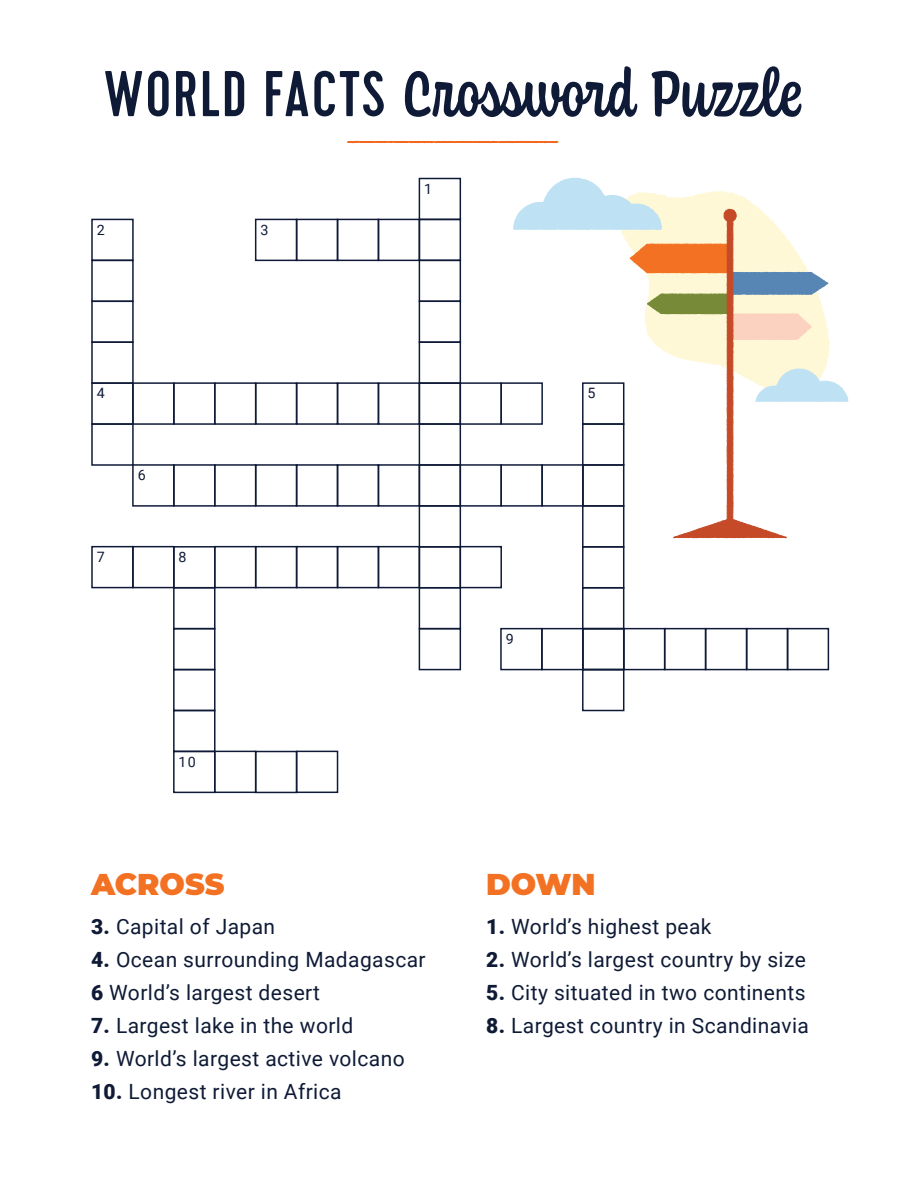
<style>
.page{position:relative;width:918px;height:1188px;background:#fff}
.page>*{position:absolute;margin:0;border:0;box-sizing:border-box;transform-origin:0 0}
.t1{font:500 67.5px "Coniferous";color:#0f1b36}
.t2{font:900 30px "Montserrat";color:#f37123}
.t3{font:21px/33px "Roboto";letter-spacing:.02em;color:#0f1b36}
.t4{font:14.25px "Roboto";color:#0e1a37}
.s1{font-family:"Cervo";font-size:64.5px}
.s2{font-weight:900}
</style>
<div class="page">
<div style="left:91px;top:219px;width:43px;height:42px;border:2px solid #0e1a37"></div>
<div style="left:91px;top:260px;width:43px;height:42px;border:2px solid #0e1a37"></div>
<div style="left:91px;top:301px;width:43px;height:42px;border:2px solid #0e1a37"></div>
<div style="left:91px;top:341px;width:43px;height:43px;border:2px solid #0e1a37"></div>
<div style="left:91px;top:382px;width:43px;height:43px;border:2px solid #0e1a37"></div>
<div style="left:91px;top:423px;width:43px;height:43px;border:2px solid #0e1a37"></div>
<div style="left:173px;top:587px;width:43px;height:42px;border:2px solid #0e1a37"></div>
<div style="left:173px;top:628px;width:43px;height:42px;border:2px solid #0e1a37"></div>
<div style="left:173px;top:669px;width:43px;height:42px;border:2px solid #0e1a37"></div>
<div style="left:173px;top:710px;width:43px;height:42px;border:2px solid #0e1a37"></div>
<div style="left:173px;top:751px;width:43px;height:42px;border:2px solid #0e1a37"></div>
<div style="left:296px;top:219px;width:42px;height:42px;border:2px solid #0e1a37"></div>
<div style="left:419px;top:178px;width:42px;height:42px;border:2px solid #0e1a37"></div>
<div style="left:419px;top:219px;width:42px;height:42px;border:2px solid #0e1a37"></div>
<div style="left:419px;top:260px;width:42px;height:42px;border:2px solid #0e1a37"></div>
<div style="left:419px;top:301px;width:42px;height:42px;border:2px solid #0e1a37"></div>
<div style="left:419px;top:341px;width:42px;height:43px;border:2px solid #0e1a37"></div>
<div style="left:419px;top:382px;width:42px;height:43px;border:2px solid #0e1a37"></div>
<div style="left:419px;top:423px;width:42px;height:43px;border:2px solid #0e1a37"></div>
<div style="left:419px;top:464px;width:42px;height:43px;border:2px solid #0e1a37"></div>
<div style="left:582px;top:505px;width:42px;height:43px;border:2px solid #0e1a37"></div>
<div style="left:582px;top:546px;width:42px;height:42px;border:2px solid #0e1a37"></div>
<div style="left:582px;top:587px;width:42px;height:42px;border:2px solid #0e1a37"></div>
<div style="left:582px;top:669px;width:42px;height:42px;border:2px solid #0e1a37"></div>
<div style="left:419px;top:505px;width:42px;height:43px;border:2px solid #0e1a37"></div>
<div style="left:419px;top:546px;width:42px;height:42px;border:2px solid #0e1a37"></div>
<div style="left:419px;top:587px;width:42px;height:42px;border:2px solid #0e1a37"></div>
<div style="left:419px;top:628px;width:42px;height:42px;border:2px solid #0e1a37"></div>
<div style="left:132px;top:464px;width:43px;height:43px;border:2px solid #0e1a37"></div>
<div style="left:173px;top:464px;width:43px;height:43px;border:2px solid #0e1a37"></div>
<div style="left:214px;top:464px;width:42px;height:43px;border:2px solid #0e1a37"></div>
<div style="left:255px;top:464px;width:42px;height:43px;border:2px solid #0e1a37"></div>
<div style="left:296px;top:464px;width:42px;height:43px;border:2px solid #0e1a37"></div>
<div style="left:337px;top:464px;width:42px;height:43px;border:2px solid #0e1a37"></div>
<div style="left:378px;top:464px;width:42px;height:43px;border:2px solid #0e1a37"></div>
<div style="left:460px;top:464px;width:42px;height:43px;border:2px solid #0e1a37"></div>
<div style="left:500px;top:464px;width:43px;height:43px;border:2px solid #0e1a37"></div>
<div style="left:337px;top:546px;width:42px;height:42px;border:2px solid #0e1a37"></div>
<div style="left:91px;top:546px;width:43px;height:42px;border:2px solid #0e1a37"></div>
<div style="left:132px;top:546px;width:43px;height:42px;border:2px solid #0e1a37"></div>
<div style="left:214px;top:546px;width:42px;height:42px;border:2px solid #0e1a37"></div>
<div style="left:255px;top:751px;width:42px;height:42px;border:2px solid #0e1a37"></div>
<div style="left:214px;top:751px;width:42px;height:42px;border:2px solid #0e1a37"></div>
<div style="left:296px;top:751px;width:42px;height:42px;border:2px solid #0e1a37"></div>
<div style="left:255px;top:546px;width:42px;height:42px;border:2px solid #0e1a37"></div>
<div style="left:296px;top:546px;width:42px;height:42px;border:2px solid #0e1a37"></div>
<div style="left:378px;top:546px;width:42px;height:42px;border:2px solid #0e1a37"></div>
<div style="left:460px;top:546px;width:42px;height:42px;border:2px solid #0e1a37"></div>
<div style="left:132px;top:382px;width:43px;height:43px;border:2px solid #0e1a37"></div>
<div style="left:173px;top:382px;width:43px;height:43px;border:2px solid #0e1a37"></div>
<div style="left:214px;top:382px;width:42px;height:43px;border:2px solid #0e1a37"></div>
<div style="left:255px;top:382px;width:42px;height:43px;border:2px solid #0e1a37"></div>
<div style="left:296px;top:382px;width:42px;height:43px;border:2px solid #0e1a37"></div>
<div style="left:337px;top:382px;width:42px;height:43px;border:2px solid #0e1a37"></div>
<div style="left:378px;top:382px;width:42px;height:43px;border:2px solid #0e1a37"></div>
<div style="left:460px;top:382px;width:42px;height:43px;border:2px solid #0e1a37"></div>
<div style="left:500px;top:382px;width:43px;height:43px;border:2px solid #0e1a37"></div>
<div style="left:255px;top:219px;width:42px;height:42px;border:2px solid #0e1a37"></div>
<div style="left:337px;top:219px;width:42px;height:42px;border:2px solid #0e1a37"></div>
<div style="left:378px;top:219px;width:42px;height:42px;border:2px solid #0e1a37"></div>
<div style="left:500px;top:628px;width:43px;height:42px;border:2px solid #0e1a37"></div>
<div style="left:541px;top:628px;width:43px;height:42px;border:2px solid #0e1a37"></div>
<div style="left:582px;top:628px;width:43px;height:42px;border:2px solid #0e1a37"></div>
<div style="left:623px;top:628px;width:42px;height:42px;border:2px solid #0e1a37"></div>
<div style="left:664px;top:628px;width:42px;height:42px;border:2px solid #0e1a37"></div>
<div style="left:705px;top:628px;width:42px;height:42px;border:2px solid #0e1a37"></div>
<div style="left:746px;top:628px;width:42px;height:42px;border:2px solid #0e1a37"></div>
<div style="left:787px;top:628px;width:42px;height:42px;border:2px solid #0e1a37"></div>
<svg style="left:347px;top:140px;width:212px;height:4px"></svg>
<svg style="left:512px;top:177px;width:337px;height:362px"></svg>
<h1 class="t1" style="left:104px;top:47px;width:700px"><span class="s1">WORLD FACTS</span> Crossword Puzzle</h1>
<p class="t4" style="left:97px;top:220px;width:10px">2</p>
<p class="t4" style="left:260px;top:220px;width:10px">3</p>
<p class="t4" style="left:424px;top:179px;width:10px">1</p>
<p class="t4" style="left:97px;top:383px;width:10px">4</p>
<p class="t4" style="left:138px;top:465px;width:10px">6</p>
<p class="t4" style="left:97px;top:547px;width:10px">7</p>
<p class="t4" style="left:179px;top:547px;width:10px">8</p>
<p class="t4" style="left:179px;top:752px;width:19px">10</p>
<h2 class="t2" style="left:91px;top:862px;width:135px">ACROSS</h2>
<p class="t3" style="left:91px;top:910px;width:186px"><span class="s2">3.</span> Capital of Japan</p>
<p class="t3" style="left:91px;top:943px;width:336px"><span class="s2">4.</span> Ocean surrounding Madagascar<br><span class="s2">6</span> World’s largest desert</p>
<p class="t3" style="left:91px;top:1009px;width:264px"><span class="s2">7.</span> Largest lake in the world</p>
<p class="t3" style="left:91px;top:1042px;width:315px"><span class="s2">9.</span> World’s largest active volcano</p>
<p class="t3" style="left:91px;top:1075px;width:252px"><span class="s2">10.</span> Longest river in Africa</p>
<p class="t4" style="left:588px;top:383px;width:10px">5</p>
<p class="t4" style="left:506px;top:629px;width:10px">9</p>
<h2 class="t2" style="left:486px;top:862px;width:111px">DOWN</h2>
<p class="t3" style="left:486px;top:910px;width:227px"><span class="s2">1.</span> World’s highest peak</p>
<p class="t3" style="left:486px;top:943px;width:321px"><span class="s2">2.</span> World’s largest country by size</p>
<p class="t3" style="left:486px;top:976px;width:321px"><span class="s2">5.</span> City situated in two continents</p>
<p class="t3" style="left:486px;top:1009px;width:324px"><span class="s2">8.</span> Largest country in Scandinavia</p>
</div>
